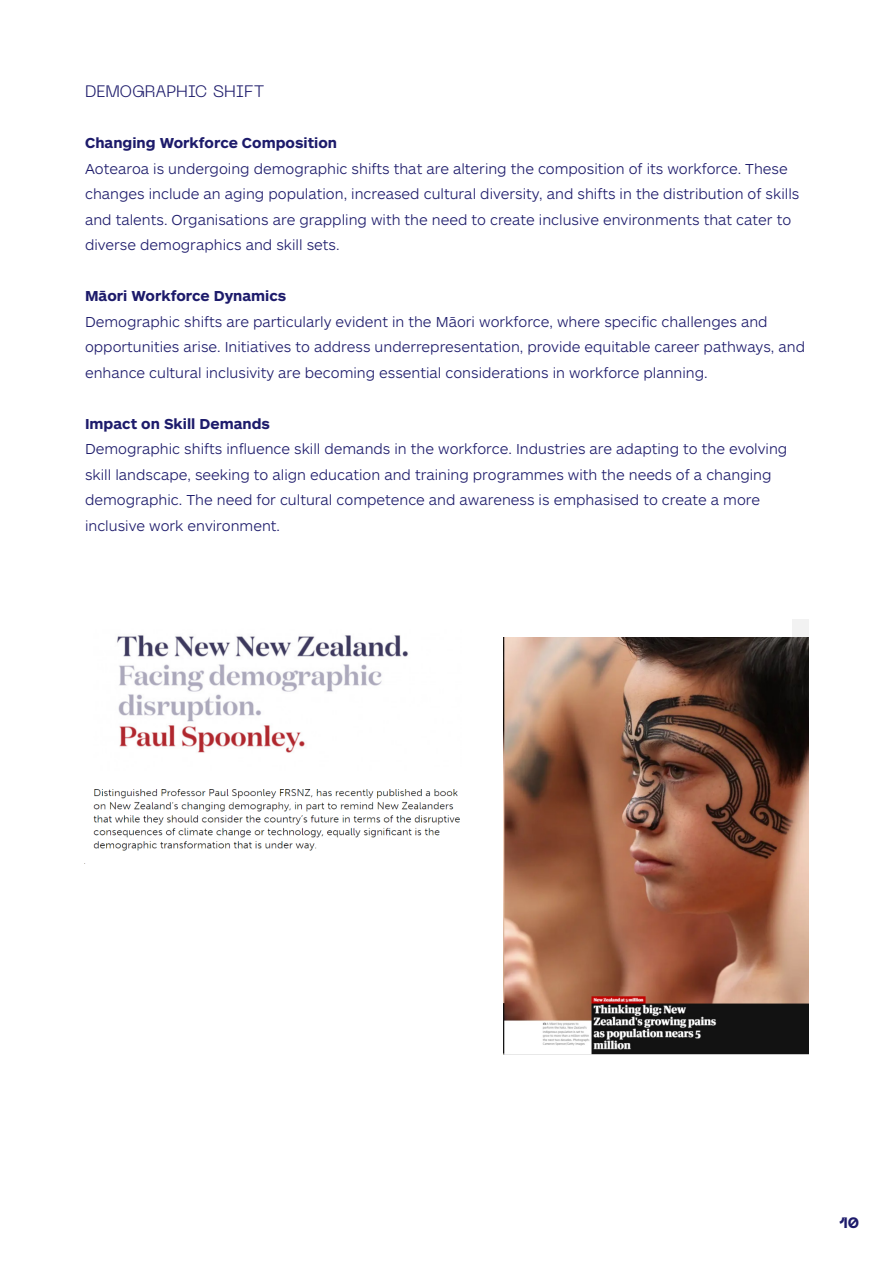
<style>
.page{position:relative;width:893px;height:1263px;background:#fff}
.page>*{position:absolute;margin:0;border:0;box-sizing:border-box;transform-origin:0 0}
.t1{font:300 16.5px "Neue Machina";letter-spacing:-.01em;color:#1d1b6b}
.t2{font:16.05px/26.1px "Arial";color:#365f91;text-align:justify}
.t3{font:300 15px/25.5px "ARS Maquette Pro";color:#1d1b6b}
.t4{font:700 15px "ARS Maquette Pro";color:#1d1b6b}
.t5{font:800 15px "Neue Machina";color:#1d1b6b}
</style>
<div class="page">
<div style="left:792px;top:619px;width:16px;height:436px;background:#f2f2f2"></div>
<img style="left:84px;top:635px;width:376px;height:229px">
<img style="left:504px;top:637px;width:304px;height:418px">
<p class="t1" style="left:85px;top:81px;width:181px">DEMOGRAPHIC SHIFT</p>
<p class="t4" style="left:85px;top:133px;width:254px">Changing Workforce Composition</p>
<p class="t3" style="left:85px;top:155px;width:716px">Aotearoa is undergoing demographic shifts that are altering the composition of its workforce. These changes include an aging population, increased cultural diversity, and shifts in the distribution of skills and talents. Organisations are grappling with the need to create inclusive environments that cater to diverse demographics and skill sets.</p>
<p class="t4" style="left:85px;top:286px;width:203px">Māori Workforce Dynamics</p>
<p class="t3" style="left:85px;top:308px;width:684px">Demographic shifts are particularly evident in the Māori workforce, where specific challenges and</p>
<p class="t3" style="left:85px;top:334px;width:722px">opportunities arise. Initiatives to address underrepresentation, provide equitable career pathways, and enhance cultural inclusivity are becoming essential considerations in workforce planning.</p>
<p class="t4" style="left:85px;top:414px;width:186px">Impact on Skill Demands</p>
<p class="t3" style="left:85px;top:436px;width:704px">Demographic shifts influence skill demands in the workforce. Industries are adapting to the evolving skill landscape, seeking to align education and training programmes with the needs of a changing</p>
<p class="t3" style="left:85px;top:487px;width:677px">demographic. The need for cultural competence and awareness is emphasised to create a more</p>
<p class="t3" style="left:85px;top:512px;width:197px">inclusive work environment.</p>
<p class="t2" style="left:283px;top:153px;width:494px;text-indent:-24px">- Changing Workforce Composition: Aotearoa is undergoing demographic shifts that are altering the composition of its workforce.<br>These changes include an aging population, increased cultural</p>
<p class="t2" style="left:259px;top:456px;width:518px;text-align:right">- Impact on Skill Demands: Demographic shifts influence skill demands in the workforce. Industries are adapting to the evolving</p>
<p class="t5" style="left:839px;top:1213px;width:22px">10</p>
</div>
